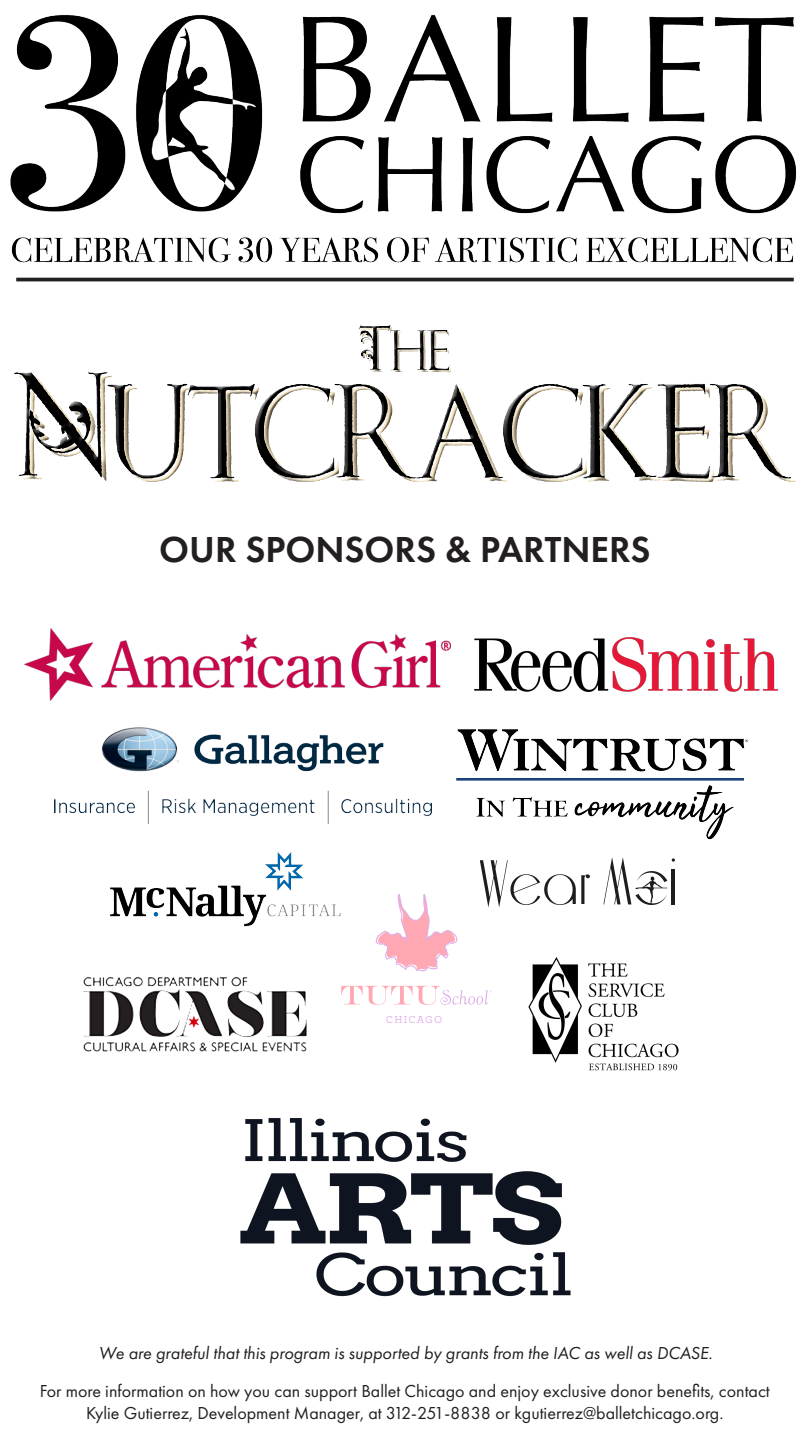
<style>
.page{position:relative;width:810px;height:1440px;background:#fff}
.page>*{position:absolute;margin:0;border:0;box-sizing:border-box;transform-origin:0 0}
.t1{font:600 37.5px "Futura PT";color:#231f20}
.t2{font:18px "Futura PT";color:#231f20}
.t3{font:italic 18px "Futura PT";color:#231f20}
.t4{font:500 10.73px "Archer";letter-spacing:.115em;color:#deafe8}
</style>
<div class="page">
<svg style="left:341px;top:986px;width:151px;height:19px"></svg>
<svg style="left:376px;top:894px;width:82px;height:77px"></svg>
<svg style="left:481px;top:860px;width:109px;height:47px"></svg>
<svg style="left:603px;top:857px;width:72px;height:48px"></svg>
<img style="left:528px;top:957px;width:151px;height:114px">
<div style="left:13px;top:371px;width:779px;height:108px;background:#231f20;opacity:.75"></div>
<div style="left:355px;top:322px;width:101px;height:56px;background:#fff"></div>
<svg style="left:371px;top:367px;width:80px;height:5px"></svg>
<div style="left:358px;top:325px;width:92px;height:46px;background:#231f20;opacity:.75"></div>
<img style="left:25px;top:628px;width:425px;height:73px">
<img style="left:456px;top:729px;width:292px;height:111px">
<img style="left:240px;top:1118px;width:331px;height:179px">
<img style="left:83px;top:977px;width:224px;height:75px">
<img style="left:54px;top:728px;width:377px;height:95px">
<img style="left:110px;top:852px;width:231px;height:75px">
<img style="left:475px;top:638px;width:303px;height:54px">
<img style="left:10px;top:15px;width:786px;height:263px">
<hr style="left:16px;top:278px;width:778px;height:3px;background:#231f20">
<p class="t1" style="left:159px;top:526px;width:493px">OUR SPONSORS &amp; PARTNERS</p>
<p class="t4" style="left:386px;top:1011px;width:58px">CHICAGO</p>
<p class="t3" style="left:99px;top:1342px;width:615px">We are grateful that this program is supported by grants from the IAC as well as DCASE.</p>
<p class="t2" style="left:40px;top:1380px;width:731px">For more information on how you can support Ballet Chicago and enjoy exclusive donor benefits, contact</p>
<p class="t2" style="left:86px;top:1402px;width:639px">Kylie Gutierrez, Development Manager, at 312-251-8838 or kgutierrez@balletchicago.org.</p>
</div>
